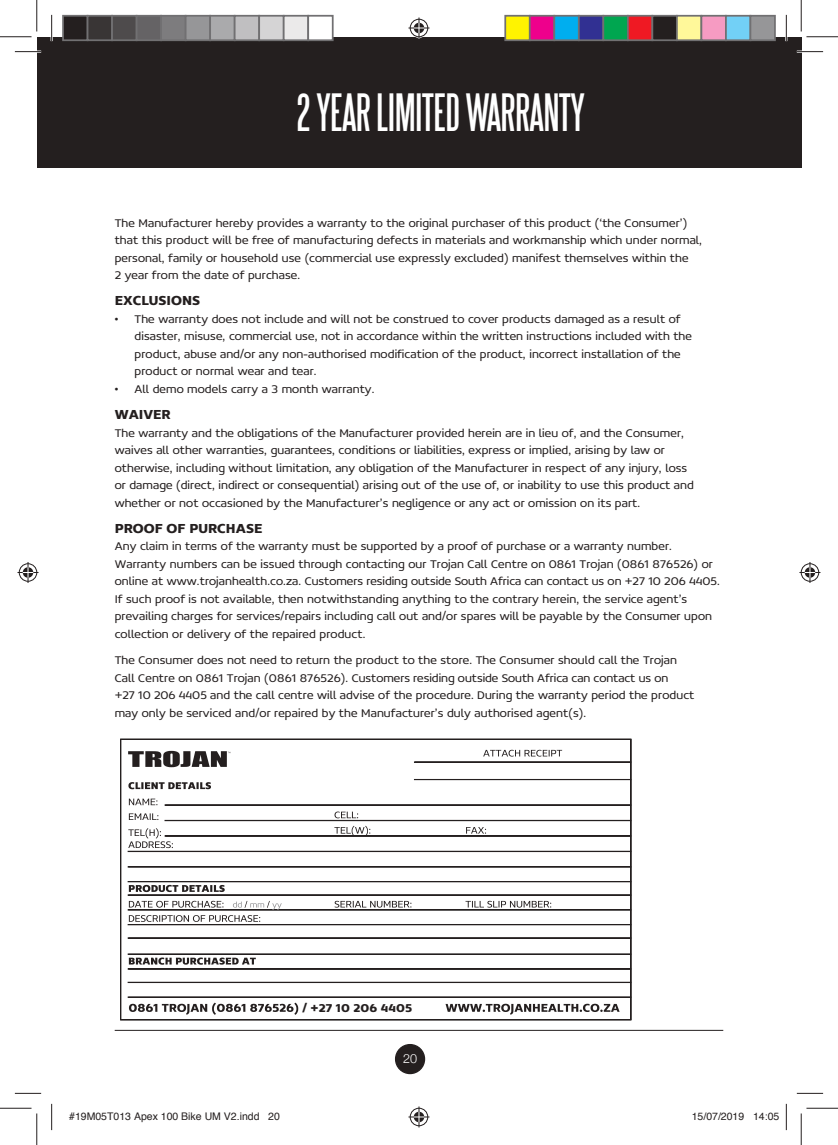
<style>
.page{position:relative;width:838px;height:1145px;background:#fff}
.page>*{position:absolute;margin:0;border:0;box-sizing:border-box;transform-origin:0 0}
.t1{font:47.25px "Steelfish";color:#fff}
.t2{font:700 14px "Concord";color:#241f1f}
.t3{font:300 12.6px "Helvetica Neue";color:#fff}
.t4{font:300 12.25px/17.5px "Concord";letter-spacing:.01em;color:#241f1f}
.t5{font:700 12.25px "Concord";letter-spacing:.01em;color:#241f1f}
.t6{font:10.5px "Helvetica";color:#241f1f}
</style>
<div class="page">
<div style="left:395px;top:1045px;width:29px;height:29px;background:#241f1f;border-radius:50%"></div>
<div style="left:395px;top:1044px;width:30px;height:30px;border:1px solid #241f1f;border-radius:50%"></div>
<div style="left:37px;top:37px;width:764px;height:131px;background:#241f1f"></div>
<hr style="left:115px;top:1030px;width:608px;height:1px;background:#241f1f">
<svg style="left:120px;top:738px;width:511px;height:283px"></svg>
<svg style="left:128px;top:751px;width:102px;height:16px"></svg>
<svg style="left:483px;top:750px;width:79px;height:7px"></svg>
<svg style="left:129px;top:799px;width:28px;height:6px"></svg>
<svg style="left:129px;top:813px;width:29px;height:7px"></svg>
<svg style="left:334px;top:812px;width:24px;height:6px"></svg>
<svg style="left:334px;top:826px;width:36px;height:10px"></svg>
<svg style="left:466px;top:827px;width:20px;height:7px"></svg>
<svg style="left:128px;top:828px;width:45px;height:20px"></svg>
<svg style="left:129px;top:901px;width:153px;height:21px"></svg>
<svg style="left:129px;top:885px;width:96px;height:7px"></svg>
<svg style="left:128px;top:782px;width:83px;height:7px"></svg>
<svg style="left:129px;top:958px;width:127px;height:7px"></svg>
<svg style="left:129px;top:1003px;width:169px;height:12px"></svg>
<svg style="left:445px;top:1004px;width:174px;height:11px"></svg>
<svg style="left:334px;top:901px;width:77px;height:7px"></svg>
<svg style="left:465px;top:901px;width:86px;height:7px"></svg>
<hr style="left:15px;top:51px;width:26px;height:2px;background:#fff">
<hr style="left:796px;top:51px;width:27px;height:2px;background:#fff">
<hr style="left:51px;top:15px;width:2px;height:26px;background:#fff">
<hr style="left:785px;top:15px;width:2px;height:26px;background:#fff">
<svg style="left:15px;top:51px;width:26px;height:1px"></svg>
<svg style="left:796px;top:51px;width:27px;height:1px"></svg>
<svg style="left:15px;top:1093px;width:26px;height:1px"></svg>
<svg style="left:796px;top:1093px;width:27px;height:1px"></svg>
<svg style="left:51px;top:15px;width:1px;height:26px"></svg>
<svg style="left:51px;top:1104px;width:1px;height:26px"></svg>
<svg style="left:786px;top:15px;width:1px;height:26px"></svg>
<svg style="left:786px;top:1104px;width:1px;height:26px"></svg>
<hr style="left:0;top:36px;width:32px;height:1px;background:#241f1f">
<hr style="left:806px;top:36px;width:31px;height:1px;background:#241f1f">
<hr style="left:0;top:1108px;width:32px;height:1px;background:#241f1f">
<hr style="left:806px;top:1108px;width:31px;height:1px;background:#241f1f">
<hr style="left:36px;top:0;width:1px;height:31px;background:#241f1f">
<hr style="left:36px;top:1113px;width:1px;height:32px;background:#241f1f">
<hr style="left:800px;top:0;width:1px;height:31px;background:#241f1f">
<hr style="left:800px;top:1113px;width:1px;height:32px;background:#241f1f">
<svg style="left:408px;top:18px;width:21px;height:21px"></svg>
<svg style="left:408px;top:1106px;width:21px;height:21px"></svg>
<svg style="left:18px;top:562px;width:21px;height:21px"></svg>
<svg style="left:799px;top:562px;width:21px;height:21px"></svg>
<div style="left:63px;top:16px;width:25px;height:24px;background:#241f1f"></div>
<div style="left:62px;top:15px;width:26px;height:26px;border:2px solid #717072"></div>
<div style="left:88px;top:16px;width:24px;height:24px;background:#393535"></div>
<div style="left:87px;top:15px;width:26px;height:26px;border:2px solid #717072"></div>
<div style="left:112px;top:16px;width:25px;height:24px;background:#4e4b4c"></div>
<div style="left:111px;top:15px;width:26px;height:26px;border:2px solid #717072"></div>
<div style="left:137px;top:16px;width:24px;height:24px;background:#656365"></div>
<div style="left:136px;top:15px;width:26px;height:26px;border:2px solid #717072"></div>
<div style="left:161px;top:16px;width:25px;height:24px;background:#7d7c7e"></div>
<div style="left:160px;top:15px;width:26px;height:26px;border:2px solid #717072"></div>
<div style="left:186px;top:16px;width:24px;height:24px;background:#969698"></div>
<div style="left:185px;top:15px;width:26px;height:26px;border:2px solid #717072"></div>
<div style="left:210px;top:16px;width:25px;height:24px;background:#aaaaac"></div>
<div style="left:209px;top:15px;width:26px;height:26px;border:2px solid #717072"></div>
<div style="left:235px;top:16px;width:24px;height:24px;background:#c0bfc1"></div>
<div style="left:234px;top:15px;width:26px;height:26px;border:2px solid #717072"></div>
<div style="left:259px;top:16px;width:25px;height:24px;background:#d5d4d5"></div>
<div style="left:258px;top:15px;width:26px;height:26px;border:2px solid #717072"></div>
<div style="left:284px;top:16px;width:24px;height:24px;background:#ebeaea"></div>
<div style="left:283px;top:15px;width:26px;height:26px;border:2px solid #717072"></div>
<div style="left:308px;top:16px;width:25px;height:24px;background:#fff"></div>
<div style="left:307px;top:15px;width:26px;height:26px;border:2px solid #717072"></div>
<div style="left:505px;top:16px;width:24px;height:24px;background:#fff300"></div>
<div style="left:504px;top:15px;width:26px;height:26px;border:2px solid #717072"></div>
<div style="left:529px;top:16px;width:25px;height:24px;background:#ee008c"></div>
<div style="left:529px;top:15px;width:26px;height:26px;border:2px solid #717072"></div>
<div style="left:554px;top:16px;width:24px;height:24px;background:#00aeef"></div>
<div style="left:553px;top:15px;width:26px;height:26px;border:2px solid #717072"></div>
<div style="left:578px;top:16px;width:25px;height:24px;background:#313092"></div>
<div style="left:578px;top:15px;width:26px;height:26px;border:2px solid #717072"></div>
<div style="left:603px;top:16px;width:24px;height:24px;background:#00a650"></div>
<div style="left:602px;top:15px;width:26px;height:26px;border:2px solid #717072"></div>
<div style="left:627px;top:16px;width:25px;height:24px;background:#ef1923"></div>
<div style="left:627px;top:15px;width:26px;height:26px;border:2px solid #717072"></div>
<div style="left:652px;top:16px;width:24px;height:24px;background:#241f1f"></div>
<div style="left:651px;top:15px;width:26px;height:26px;border:2px solid #717072"></div>
<div style="left:676px;top:16px;width:25px;height:24px;background:#fff89a"></div>
<div style="left:676px;top:15px;width:26px;height:26px;border:2px solid #717072"></div>
<div style="left:701px;top:16px;width:24px;height:24px;background:#f69bc2"></div>
<div style="left:700px;top:15px;width:26px;height:26px;border:2px solid #717072"></div>
<div style="left:725px;top:16px;width:25px;height:24px;background:#72d0f6"></div>
<div style="left:725px;top:15px;width:26px;height:26px;border:2px solid #717072"></div>
<div style="left:750px;top:16px;width:24px;height:24px;background:#969698"></div>
<div style="left:749px;top:15px;width:26px;height:26px;border:2px solid #717072"></div>
<h1 class="t1" style="left:296px;top:88px;width:289px">2 YEAR LIMITED WARRANTY</h1>
<p class="t4" style="left:115px;top:214px;width:589px">The Manufacturer hereby provides a warranty to the original purchaser of this product (‘the Consumer’) that this product will be free of manufacturing defects in materials and workmanship which under normal, personal, family or household use (commercial use expressly excluded) manifest themselves within the<br>2 year from the date of purchase.</p>
<p class="t2" style="left:115px;top:292px;width:87px">EXCLUSIONS</p>
<p class="t4" style="left:134px;top:310px;width:559px;text-indent:-20px">• The warranty does not include and will not be construed to cover products damaged as a result of disaster, misuse, commercial use, not in accordance within the written instructions included with the product, abuse and/or any non-authorised modification of the product, incorrect installation of the product or normal wear and tear.</p>
<p class="t4" style="left:115px;top:380px;width:261px">• All demo models carry a 3 month warranty.</p>
<p class="t2" style="left:115px;top:406px;width:58px">WAIVER</p>
<p class="t4" style="left:115px;top:424px;width:580px">The warranty and the obligations of the Manufacturer provided herein are in lieu of, and the Consumer, waives all other warranties, guarantees, conditions or liabilities, express or implied, arising by law or otherwise, including without limitation, any obligation of the Manufacturer in respect of any injury, loss or damage (direct, indirect or consequential) arising out of the use of, or inability to use this product and whether or not occasioned by the Manufacturer’s negligence or any act or omission on its part.</p>
<p class="t2" style="left:115px;top:520px;width:149px">PROOF OF PURCHASE</p>
<p class="t4" style="left:115px;top:538px;width:606px">Any claim in terms of the warranty must be supported by a proof of purchase or a warranty number.<br>Warranty numbers can be issued through contacting our Trojan Call Centre on 0861 Trojan (0861 876526) or online at www.trojanhealth.co.za. Customers residing outside South Africa can contact us on +27 10 206 4405.<br>If such proof is not available, then notwithstanding anything to the contrary herein, the service agent’s prevailing charges for services/repairs including call out and/or spares will be payable by the Consumer upon collection or delivery of the repaired product.</p>
<p class="t4" style="left:115px;top:651px;width:581px">The Consumer does not need to return the product to the store. The Consumer should call the Trojan Call Centre on 0861 Trojan (0861 876526). Customers residing outside South Africa can contact us on<br>+27 10 206 4405 and the call centre will advise of the procedure. During the warranty period the product may only be serviced and/or repaired by the Manufacturer’s duly authorised agent(s).</p>
<p class="t5" style="left:302px;top:1000px;width:111px">/ +27 10 206 4405</p>
<p class="t3" style="left:403px;top:1049px;width:16px">20</p>
<p class="t6" style="left:69px;top:1108px;width:212px">#19M05T013 Apex 100 Bike UM V2.indd 20</p>
<p class="t6" style="left:691px;top:1108px;width:89px">15/07/2019 14:05</p>
</div>
